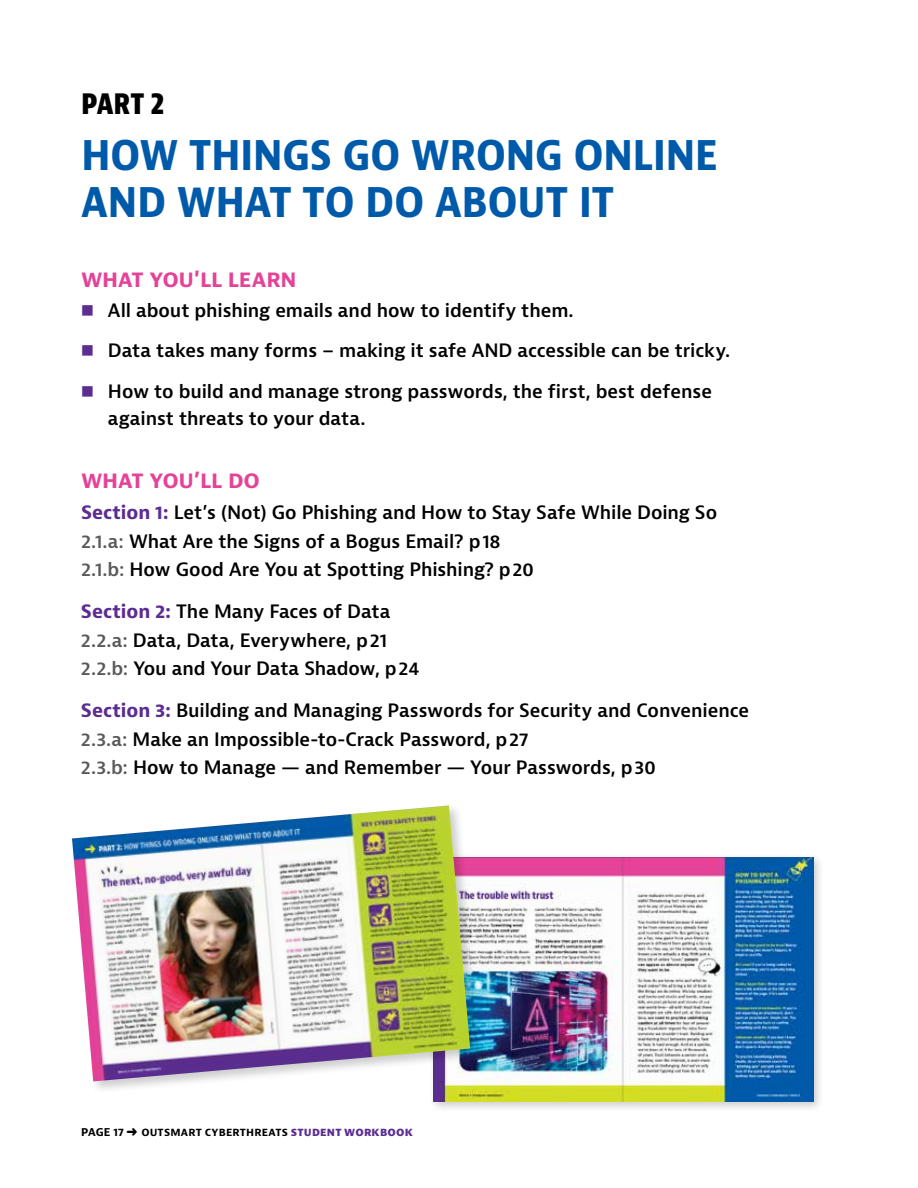
<style>
.page{position:relative;width:918px;height:1188px;background:#fff}
.page>*{position:absolute;margin:0;border:0;box-sizing:border-box;transform-origin:0 0}
.t1{font:700 condensed 43.5px/46.5px "Bernina Sans";letter-spacing:-.015em;color:#005aaa}
.t2{font:700 condensed 30px "Bernina Sans";color:#000}
.t3{font:700 21px "Bernina Sans";letter-spacing:-.005em;color:#e44398}
.t4{font:600 18px/28.5px "Bernina Sans";letter-spacing:-.005em;color:#000}
.t5{font:700 10.5px "Bernina Sans";letter-spacing:.02em;color:#000}
.s1{font-weight:700;color:#5c2d91}
.s2{color:#58595b}
.s3{font-weight:800;color:#5c2d91}
</style>
<div class="page">
<div style="left:429px;top:853px;width:396px;height:260px;background:#000;opacity:.2"></div>
<img style="left:434px;top:858px;width:380px;height:244px">
<div style="left:70px;top:803px;width:413px;height:292px;background:#000;opacity:.2"></div>
<img style="left:72px;top:805px;width:398px;height:276px">
<h2 class="t2" style="left:81px;top:85px;width:85px">PART 2</h2>
<h1 class="t1" style="left:81px;top:132px;width:639px">HOW THINGS GO WRONG ONLINE<br>AND WHAT TO DO ABOUT IT</h1>
<p class="t3" style="left:81px;top:266px;width:217px">WHAT YOU'LL LEARN</p>
<p class="t4" style="left:108px;top:297px;width:467px">All about phishing emails and how to identify them.</p>
<p class="t4" style="left:108px;top:337px;width:624px">Data takes many forms – making it safe AND accessible can be tricky.</p>
<p class="t4" style="left:108px;top:378px;width:606px;line-height:27px">How to build and manage strong passwords, the first, best defense against threats to your data.</p>
<p class="t3" style="left:81px;top:467px;width:181px">WHAT YOU’LL DO</p>
<p class="t4" style="left:81px;top:499px;width:638px"><span class="s1">Section 1:</span> Let’s (Not) Go Phishing and How to Stay Safe While Doing So<br><span class="s2">2.1.a:</span> What Are the Signs of a Bogus Email? p 18<br><span class="s2">2.1.b:</span> How Good Are You at Spotting Phishing? p 20</p>
<p class="t4" style="left:81px;top:598px;width:340px"><span class="s1">Section 2:</span> The Many Faces of Data<br><span class="s2">2.2.a:</span> Data, Data, Everywhere, p 21<br><span class="s2">2.2.b:</span> You and Your Data Shadow, p 24</p>
<p class="t4" style="left:81px;top:697px;width:670px"><span class="s1">Section 3:</span> Building and Managing Passwords for Security and Convenience<br><span class="s2">2.3.a:</span> Make an Impossible-to-Crack Password, p 27<br><span class="s2">2.3.b:</span> How to Manage — and Remember — Your Passwords, p 30</p>
<p class="t5" style="left:81px;top:1126px;width:333px">PAGE 17 ➜ OUTSMART CYBERTHREATS <span class="s3">STUDENT WORKBOOK</span></p>
</div>
